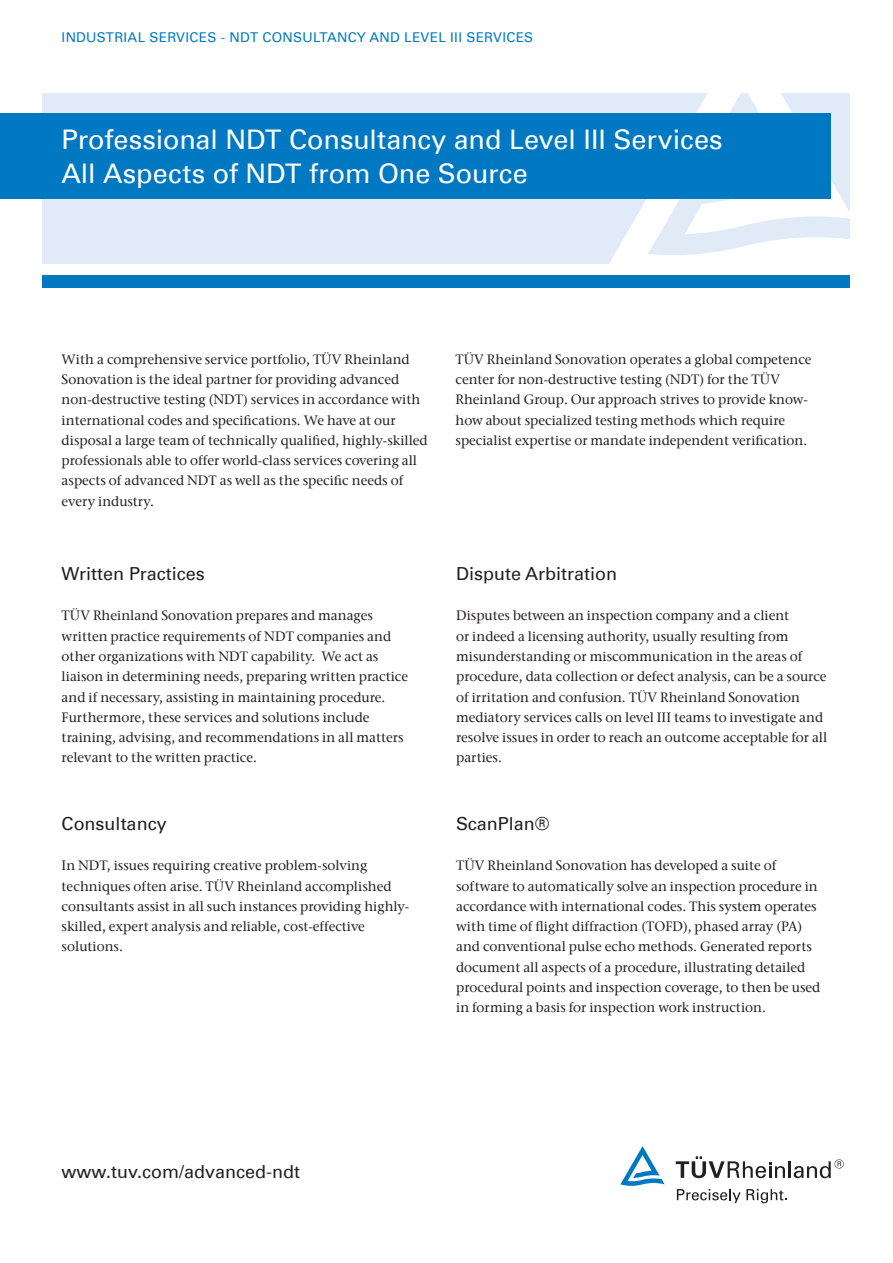
<style>
.page{position:relative;width:893px;height:1263px;background:#fff}
.page>*{position:absolute;margin:0;border:0;box-sizing:border-box;transform-origin:0 0}
.t1{font:27px/33.8px "Univers Com 55 Roman";color:#fff}
.t2{font:18px "Univers Com 55 Roman";color:#231f20}
.t3{font:500 13.5px/20.2px "ITC Stone Serif Com";color:#231f20}
.t4{font:13.5px "Univers Com 55 Roman";letter-spacing:.02em;color:#007ac2}
</style>
<div class="page">
<svg style="left:677px;top:1189px;width:110px;height:14px"></svg>
<svg style="left:676px;top:1156px;width:168px;height:22px"></svg>
<svg style="left:620px;top:1146px;width:45px;height:40px"></svg>
<div style="left:43px;top:94px;width:807px;height:170px;background:#e1ebf7"></div>
<svg style="left:603px;top:94px;width:247px;height:170px"></svg>
<div style="left:43px;top:276px;width:807px;height:12px;background:#0079c2"></div>
<div style="left:0;top:114px;width:830px;height:85px;background:#0079c2"></div>
<p class="t4" style="left:62px;top:29px;width:473px">INDUSTRIAL SERVICES - NDT CONSULTANCY AND LEVEL III SERVICES</p>
<h1 class="t1" style="left:61px;top:123px;width:663px">Professional NDT Consultancy and Level III Services<br>All Aspects of NDT from One Source</h1>
<p class="t3" style="left:62px;top:349px;width:368px">With a comprehensive service portfolio, TÜV Rheinland Sonovation is the ideal partner for providing advanced non-destructive testing (NDT) services in accordance with international codes and specifications. We have at our disposal a large team of technically qualified, highly-skilled professionals able to offer world-class services covering all aspects of advanced NDT as well as the specific needs of every industry.</p>
<p class="t3" style="left:455px;top:349px;width:358px">TÜV Rheinland Sonovation operates a global competence center for non-destructive testing (NDT) for the TÜV Rheinland Group. Our approach strives to provide know&shy;how about specialized testing methods which require specialist expertise or mandate independent verification.</p>
<h2 class="t2" style="left:62px;top:563px;width:145px">Written Practices</h2>
<p class="t3" style="left:62px;top:606px;width:348px">TÜV Rheinland Sonovation prepares and manages written practice requirements of NDT companies and other organizations with NDT capability. We act as liaison in determining needs, preparing written practice and if necessary, assisting in maintaining procedure.<br>Furthermore, these services and solutions include training, advising, and recommendations in all matters relevant to the written practice.</p>
<h2 class="t2" style="left:62px;top:812px;width:107px">Consultancy</h2>
<p class="t3" style="left:62px;top:855px;width:349px">In NDT, issues requiring creative problem-solving techniques often arise. TÜV Rheinland accomplished consultants assist in all such instances providing highly&shy;skilled, expert analysis and reliable, cost-effective solutions.</p>
<h2 class="t2" style="left:456px;top:563px;width:163px">Dispute Arbitration</h2>
<p class="t3" style="left:456px;top:606px;width:373px">Disputes between an inspection company and a client<br>or indeed a licensing authority, usually resulting from misunderstanding or miscommunication in the areas of procedure, data collection or defect analysis, can be a source of irritation and confusion. TÜV Rheinland Sonovation mediatory services calls on level III teams to investigate and resolve issues in order to reach an outcome acceptable for all parties.</p>
<h2 class="t2" style="left:456px;top:812px;width:95px">ScanPlan®</h2>
<p class="t3" style="left:456px;top:855px;width:366px">TÜV Rheinland Sonovation has developed a suite of software to automatically solve an inspection procedure in accordance with international codes. This system operates with time of flight diffraction (TOFD), phased array (PA) and conventional pulse echo methods. Generated reports document all aspects of a procedure, illustrating detailed procedural points and inspection coverage, to then be used in forming a basis for inspection work instruction.</p>
<h2 class="t2" style="left:62px;top:1161px;width:240px">www.tuv.com/advanced-ndt</h2>
</div>
